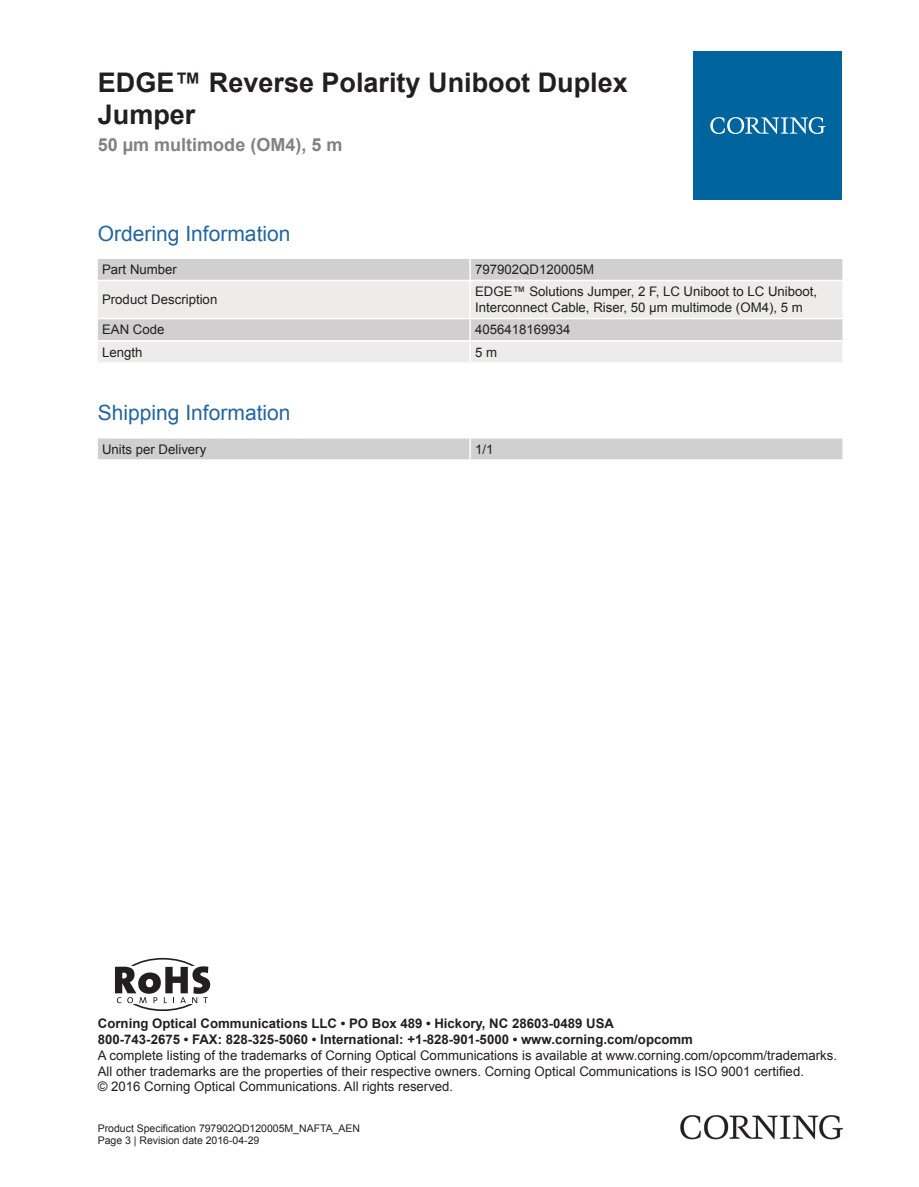
<style>
.page{position:relative;width:919px;height:1187px;background:#fff}
.page>*{position:absolute;margin:0;border:0;box-sizing:border-box;transform-origin:0 0}
.t1{font:700 27px/32.4px "Arial";color:#231f20}
.t2{font:21px "Arial";color:#2166a2}
.t3{font:700 18px "Arial";color:#808285}
.t4{font:13.2px/15.9px "Arial";color:#231f20}
.t5{font:700 13.2px/15.9px "Arial";color:#231f20}
.t6{font:10.5px/12.6px "Arial";color:#231f20}
</style>
<div class="page">
<div style="left:98px;top:259px;width:744px;height:21px;background:#d1cfcf"></div>
<svg style="left:98px;top:281px;width:744px;height:81px;fill:#edeceb"></svg>
<hr style="left:469px;top:259px;width:2px;height:21px;background:#fff">
<hr style="left:469px;top:281px;width:2px;height:37px;background:#fff">
<hr style="left:469px;top:319px;width:2px;height:21px;background:#fff">
<hr style="left:469px;top:341px;width:2px;height:21px;background:#fff">
<hr style="left:98px;top:318px;width:372px;height:1px;background:#fff">
<hr style="left:470px;top:318px;width:372px;height:1px;background:#fff">
<hr style="left:98px;top:340px;width:372px;height:1px;background:#fff">
<hr style="left:470px;top:340px;width:372px;height:1px;background:#fff">
<div style="left:98px;top:438px;width:744px;height:21px;background:#d1cfcf"></div>
<hr style="left:469px;top:438px;width:2px;height:21px;background:#fff">
<div style="left:693px;top:51px;width:149px;height:149px;background:#00649e"></div>
<svg style="left:710px;top:117px;width:115px;height:17px"></svg>
<img style="left:680px;top:1115px;width:162px;height:24px">
<div style="left:118px;top:957px;width:90px;height:53px;border:2px solid #231f20;border-radius:50%"></div>
<div style="left:98px;top:966px;width:123px;height:38px;background:#fff"></div>
<svg style="left:115px;top:966px;width:95px;height:37px"></svg>
<h1 class="t1" style="left:98px;top:67px;width:531px">EDGE™ Reverse Polarity Uniboot Duplex<br>Jumper</h1>
<h3 class="t3" style="left:98px;top:132px;width:246px">50 µm multimode (OM4), 5 m</h3>
<h2 class="t2" style="left:98px;top:219px;width:194px">Ordering Information</h2>
<p class="t4" style="left:102px;top:261px;width:76px">Part Number</p>
<p class="t4" style="left:475px;top:261px;width:120px">797902QD120005M</p>
<p class="t4" style="left:102px;top:292px;width:117px">Product Description</p>
<p class="t4" style="left:475px;top:284px;width:343px">EDGE™ Solutions Jumper, 2 F, LC Uniboot to LC Uniboot,<br>Interconnect Cable, Riser, 50 µm multimode (OM4), 5 m</p>
<p class="t4" style="left:102px;top:322px;width:64px">EAN Code</p>
<p class="t4" style="left:475px;top:322px;width:97px">4056418169934</p>
<p class="t4" style="left:102px;top:344px;width:42px">Length</p>
<p class="t4" style="left:475px;top:344px;width:24px">5 m</p>
<h2 class="t2" style="left:98px;top:399px;width:194px">Shipping Information</h2>
<p class="t4" style="left:102px;top:441px;width:106px">Units per Delivery</p>
<p class="t4" style="left:475px;top:441px;width:20px">1/1</p>
<p class="t5" style="left:98px;top:1015px;width:596px">Corning Optical Communications LLC • PO Box 489 • Hickory, NC 28603-0489 USA<br>800-743-2675 • FAX: 828-325-5060 • International: +1-828-901-5000 • www.corning.com/opcomm</p>
<p class="t4" style="left:98px;top:1047px;width:740px">A complete listing of the trademarks of Corning Optical Communications is available at www.corning.com/opcomm/trademarks.<br>All other trademarks are the properties of their respective owners. Corning Optical Communications is ISO 9001 certified.<br>© 2016 Corning Optical Communications. All rights reserved.</p>
<p class="t6" style="left:98px;top:1121px;width:264px">Product Specification 797902QD120005M_NAFTA_AEN<br>Page 3 | Revision date 2016-04-29</p>
</div>
